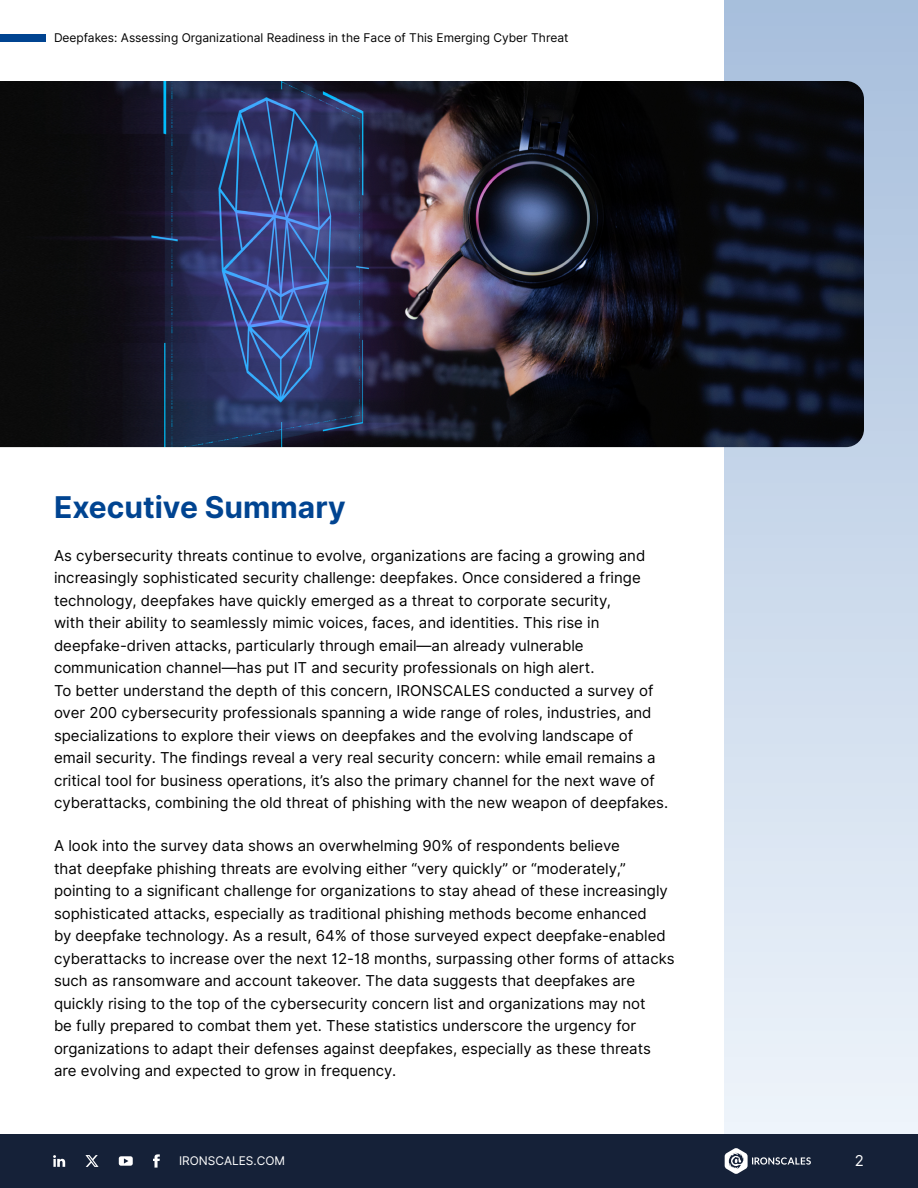
<style>
.page{position:relative;width:918px;height:1188px;background:#fff}
.page>*{position:absolute;margin:0;border:0;box-sizing:border-box;transform-origin:0 0}
.t1{font:700 30px "Inter";color:#004491}
.t2{font:15px/22.5px "Inter";color:#000}
.t3{font:15px "Inter";color:#fff}
.t4{font:12px "Inter";color:#000}
.t5{font:11.85px "Inter";color:#fff}
</style>
<div class="page">
<div style="left:725px;top:0;width:193px;height:1188px;background:linear-gradient(to bottom,#a7bedc,#f2f7fc)"></div>
<div style="left:0;top:34px;width:45px;height:8px;background:#004491"></div>
<div style="left:0;top:1134px;width:918px;height:54px;background:#152138"></div>
<svg style="left:725px;top:1148px;width:86px;height:26px"></svg>
<svg style="left:119px;top:1156px;width:14px;height:10px"></svg>
<svg style="left:153px;top:1154px;width:7px;height:14px"></svg>
<svg style="left:53px;top:1155px;width:12px;height:12px"></svg>
<svg style="left:85px;top:1155px;width:14px;height:12px"></svg>
<img style="left:0;top:81px;width:864px;height:366px">
<p class="t4" style="left:54px;top:28px;width:516px">Deepfakes: Assessing Organizational Readiness in the Face of This Emerging Cyber Threat</p>
<h1 class="t1" style="left:54px;top:485px;width:293px">Executive Summary</h1>
<p class="t2" style="left:54px;top:544px;width:616px">As cybersecurity threats continue to evolve, organizations are facing a growing and increasingly sophisticated security challenge: deepfakes. Once considered a fringe technology, deepfakes have quickly emerged as a threat to corporate security,<br>with their ability to seamlessly mimic voices, faces, and identities. This rise in deepfake-driven attacks, particularly through email—an already vulnerable communication channel—has put IT and security professionals on high alert.<br>To better understand the depth of this concern, IRONSCALES conducted a survey of over 200 cybersecurity professionals spanning a wide range of roles, industries, and specializations to explore their views on deepfakes and the evolving landscape of email security. The findings reveal a very real security concern: while email remains a critical tool for business operations, it’s also the primary channel for the next wave of cyberattacks, combining the old threat of phishing with the new weapon of deepfakes.</p>
<p class="t2" style="left:54px;top:835px;width:622px">A look into the survey data shows an overwhelming 90% of respondents believe<br>that deepfake phishing threats are evolving either “very quickly” or “moderately,” pointing to a significant challenge for organizations to stay ahead of these increasingly sophisticated attacks, especially as traditional phishing methods become enhanced<br>by deepfake technology. As a result, 64% of those surveyed expect deepfake-enabled cyberattacks to increase over the next 12-18 months, surpassing other forms of attacks such as ransomware and account takeover. The data suggests that deepfakes are quickly rising to the top of the cybersecurity concern list and organizations may not<br>be fully prepared to combat them yet. These statistics underscore the urgency for organizations to adapt their defenses against deepfakes, especially as these threats are evolving and expected to grow in frequency.</p>
<p class="t5" style="left:179px;top:1152px;width:108px">IRONSCALES.COM</p>
<p class="t3" style="left:855px;top:1150px;width:11px">2</p>
</div>
